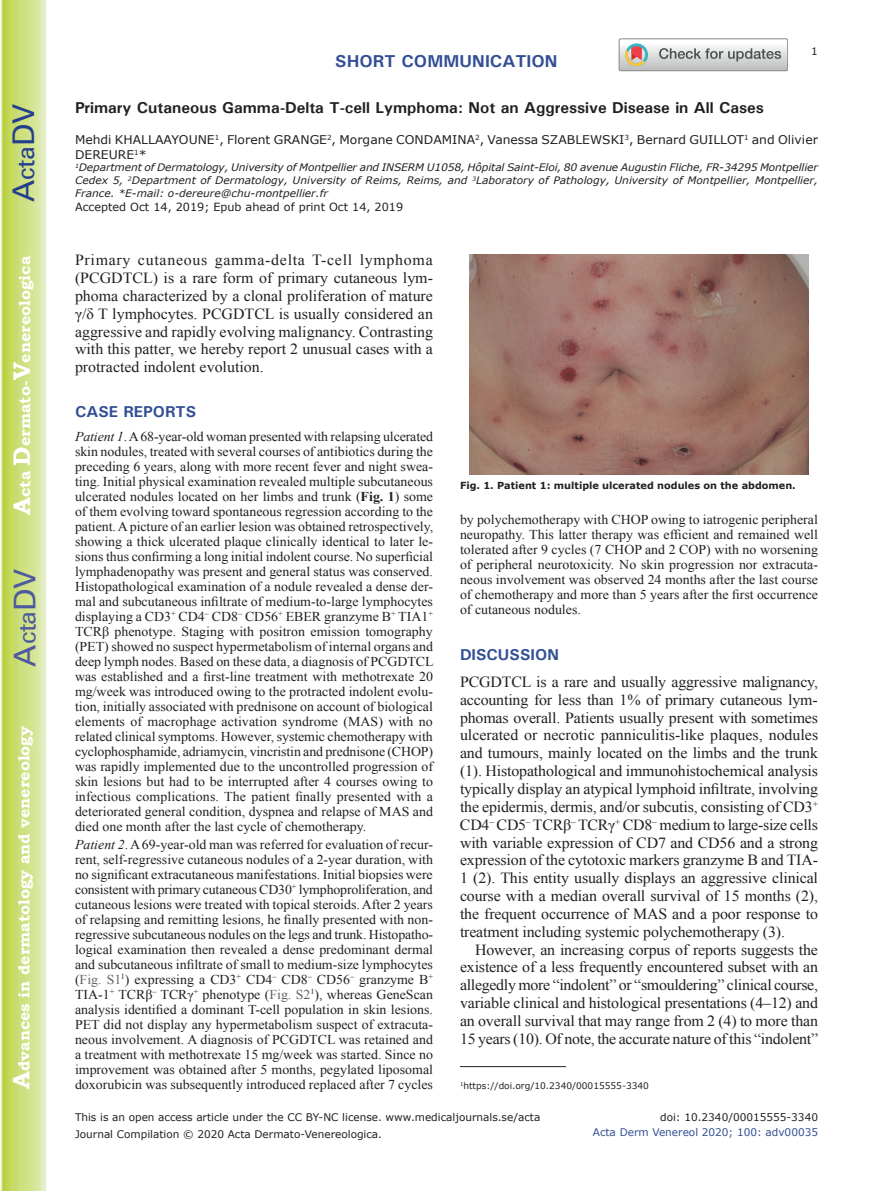
<style>
.page{position:relative;width:893px;height:1191px;background:#fff}
.page>*{position:absolute;margin:0;border:0;box-sizing:border-box;transform-origin:0 0}
.t1{font:30px "Univers";color:#4d5a9e}
.t2{font:30px "Univers";color:#253f8e}
.t3{font:700 17.25px "Univers";color:#324f95}
.t4{font:700 15.75px "Univers";color:#231f20}
.t5{font:700 15.75px "Bookman Old Style";color:#fff}
.t6{font:700 15.75px "Univers";color:#324f95}
.t7{font:15.45px/17.9px "Times New Roman";letter-spacing:-.01em;color:#231f20;text-align:justify}
.t8{font:13.5px/15px "Times New Roman";color:#231f20;text-align:justify}
.t9{font:12px/14.4px "Verdana";color:#231f20}
.t10{font:11.25px "Verdana";color:#231f20}
.t11{font:10.5px/16.8px "Verdana";color:#231f20}
.t12{font:10.5px "Verdana";color:#324f95}
.t13{font:italic 10.35px/12.8px "Verdana";color:#231f20;text-align:justify}
.t14{font:700 9.75px "Verdana";color:#231f20}
.t15{font:9px "Verdana";color:#231f20}
.s1{font-size:24px}
.s2{font-style:italic}
.s3{font-weight:700}
.s4{color:#636366}
</style>
<div class="page">
<svg style="left:1px;top:0;width:45px;height:1191px;background:#cfe084"></svg>
<hr style="left:460px;top:1066px;width:106px;height:1px;background:#231f20">
<svg style="left:619px;top:39px;width:169px;height:32px"></svg>
<img style="left:470px;top:254px;width:338px;height:220px">
<h1 class="t2" style="left:6px;top:202px;width:100px;rotate:-90deg">A<span class="s1">cta</span>DV</h1>
<p class="t5" style="left:15px;top:515px;width:260px;rotate:-90deg"><span class="s1">A</span>cta <span class="s1">D</span>ermato-<span class="s1">V</span>enereologica</p>
<h1 class="t1" style="left:7px;top:666px;width:100px;rotate:-90deg">A<span class="s1">cta</span>DV</h1>
<p class="t5" style="left:15px;top:1088px;width:364px;rotate:-90deg"><span class="s1">A</span>dvances in dermatology and venereology</p>
<p class="t3" style="left:335px;top:50px;width:224px">SHORT COMMUNICATION</p>
<p class="t11" style="left:811px;top:43px;width:8px">1</p>
<p class="t4" style="left:75px;top:97px;width:690px">Primary Cutaneous Gamma-Delta T-cell Lymphoma: Not an Aggressive Disease in All Cases</p>
<p class="t9" style="left:75px;top:133px;width:744px">Mehdi KHALLAAYOUNE<sup>1</sup>, Florent GRANGE<sup>2</sup>, Morgane CONDAMINA<sup>2</sup>, Vanessa SZABLEWSKI<sup>3</sup>, Bernard GUILLOT<sup>1</sup> and Olivier<br>DEREURE<sup>1</sup>*</p>
<p class="t13" style="left:75px;top:161px;width:744px"><sup>1</sup>Department of Dermatology, University of Montpellier and INSERM U1058, Hôpital Saint-Eloi, 80 avenue Augustin Fliche, FR-34295 Montpellier Cedex 5, <sup>2</sup>Department of Dermatology, University of Reims, Reims, and <sup>3</sup>Laboratory of Pathology, University of Montpellier, Montpellier, France. *E-mail: o-dereure@chu-montpellier.fr</p>
<p class="t10" style="left:75px;top:199px;width:330px">Accepted Oct 14, 2019; Epub ahead of print Oct 14, 2019</p>
<p class="t7" style="left:75px;top:251px;width:360px">Primary cutaneous gamma-delta T-cell lymphoma (PCGDTCL) is a rare form of primary cutaneous lym&shy;phoma characterized by a clonal proliferation of mature γ/δ T lymphocytes. PCGDTCL is usually considered an aggressive and rapidly evolving malignancy. Contrasting with this patter, we hereby report 2 unusual cases with a protracted indolent evolution.</p>
<p class="t6" style="left:75px;top:401px;width:123px">CASE REPORTS</p>
<p class="t8" style="left:75px;top:428px;width:360px"><span class="s2">Patient 1</span>. A 68-year-old woman presented with relapsing ulcerated skin nodules, treated with several courses of antibiotics during the preceding 6 years, along with more recent fever and night swea&shy;ting. Initial physical examination revealed multiple subcutaneous ulcerated nodules located on her limbs and trunk (<span class="s3">Fig. 1</span>) some of them evolving toward spontaneous regression according to the patient. A picture of an earlier lesion was obtained retrospectively, showing a thick ulcerated plaque clinically identical to later le&shy;sions thus confirming a long initial indolent course. No superficial lymphadenopathy was present and general status was conserved.<br>Histopathological examination of a nodule revealed a dense der&shy;mal and subcutaneous infiltrate of medium-to-large lymphocytes displaying a CD3<sup>+</sup> CD4<sup>–</sup> CD8<sup>–</sup> CD56<sup>+</sup> EBER granzyme B<sup>+</sup> TIA1<sup>+ </sup>TCRβ phenotype. Staging with positron emission tomography (PET) showed no suspect hypermetabolism of internal organs and deep lymph nodes. Based on these data, a diagnosis of PCGDTCL was established and a first-line treatment with methotrexate 20 mg/week was introduced owing to the protracted indolent evolu&shy;tion, initially associated with prednisone on account of biological elements of macrophage activation syndrome (MAS) with no related clinical symptoms. However, systemic chemotherapy with cyclophosphamide, adriamycin, vincristin and prednisone (CHOP) was rapidly implemented due to the uncontrolled progression of skin lesions but had to be interrupted after 4 courses owing to infectious complications. The patient finally presented with a deteriorated general condition, dyspnea and relapse of MAS and died one month after the last cycle of chemotherapy.</p>
<p class="t8" style="left:75px;top:836px;width:360px"><span class="s2">Patient 2</span>. A 69-year-old man was referred for evaluation of recur&shy;rent, self-regressive cutaneous nodules of a 2-year duration, with no significant extracutaneous manifestations. Initial biopsies were consistent with primary cutaneous CD30<sup>+</sup> lymphoproliferation, and cutaneous lesions were treated with topical steroids. After 2 years of relapsing and remitting lesions, he finally presented with non&shy;regressive subcutaneous nodules on the legs and trunk. Histopatho&shy;logical examination then revealed a dense predominant dermal and subcutaneous infiltrate of small to medium-size lymphocytes (<span class="s4">Fig. S1</span><sup>1</sup>) expressing a CD3<sup>+</sup> CD4<sup>–</sup> CD8<sup>–</sup> CD56<sup>–</sup> granzyme B<sup>+ </sup>TIA-1<sup>+</sup> TCRβ<sup>–</sup> TCRγ<sup>+</sup> phenotype (<span class="s4">Fig. S2</span><sup>1</sup>), whereas GeneScan analysis identified a dominant T-cell population in skin lesions.<br>PET did not display any hypermetabolism suspect of extracuta&shy;neous involvement. A diagnosis of PCGDTCL was retained and a treatment with methotrexate 15 mg/week was started. Since no improvement was obtained after 5 months, pegylated liposomal doxorubicin was subsequently introduced replaced after 7 cycles</p>
<p class="t14" style="left:460px;top:479px;width:337px">Fig. 1. Patient 1: multiple ulcerated nodules on the abdomen.</p>
<p class="t8" style="left:460px;top:512px;width:360px">by polychemotherapy with CHOP owing to iatrogenic peripheral neuropathy. This latter therapy was efficient and remained well tolerated after 9 cycles (7 CHOP and 2 COP) with no worsening of peripheral neurotoxicity. No skin progression nor extracuta&shy;neous involvement was observed 24 months after the last course of chemotherapy and more than 5 years after the first occurrence of cutaneous nodules.</p>
<p class="t6" style="left:460px;top:644px;width:100px">DISCUSSION</p>
<p class="t7" style="left:460px;top:672px;width:360px">PCGDTCL is a rare and usually aggressive malignancy, accounting for less than 1% of primary cutaneous lym&shy;phomas overall. Patients usually present with sometimes ulcerated or necrotic panniculitis-like plaques, nodules and tumours, mainly located on the limbs and the trunk (1). Histopathological and immunohistochemical analysis typically display an atypical lymphoid infiltrate, involving the epidermis, dermis, and/or subcutis, consisting of CD3<sup>+ </sup>CD4<sup>–</sup> CD5<sup>–</sup> TCRβ<sup>–</sup> TCRγ<sup>+</sup> CD8<sup>–</sup> medium to large-size cells with variable expression of CD7 and CD56 and a strong expression of the cytotoxic markers granzyme B and TIA-1 (2). This entity usually displays an aggressive clinical course with a median overall survival of 15 months (2), the frequent occurrence of MAS and a poor response to treatment including systemic polychemotherapy (3).</p>
<p class="t7" style="left:460px;top:940px;width:360px;text-indent:15px">However, an increasing corpus of reports suggests the existence of a less frequently encountered subset with an allegedly more “indolent” or “smouldering” clinical course, variable clinical and histological presentations (4–12) and an overall survival that may range from 2 (4) to more than 15 years (10). Of note, the accurate nature of this “indolent”</p>
<p class="t15" style="left:460px;top:1080px;width:190px"><sup>1</sup>https://doi.org/10.2340/00015555-3340</p>
<p class="t11" style="left:75px;top:1108px;width:467px">This is an open access article under the CC BY-NC license. www.medicaljournals.se/acta<br>Journal Compilation © 2020 Acta Dermato-Venereologica.</p>
<p class="t11" style="left:660px;top:1108px;width:159px">doi: 10.2340/00015555-3340</p>
<p class="t12" style="left:593px;top:1125px;width:227px">Acta Derm Venereol 2020; 100: adv00035</p>
</div>
